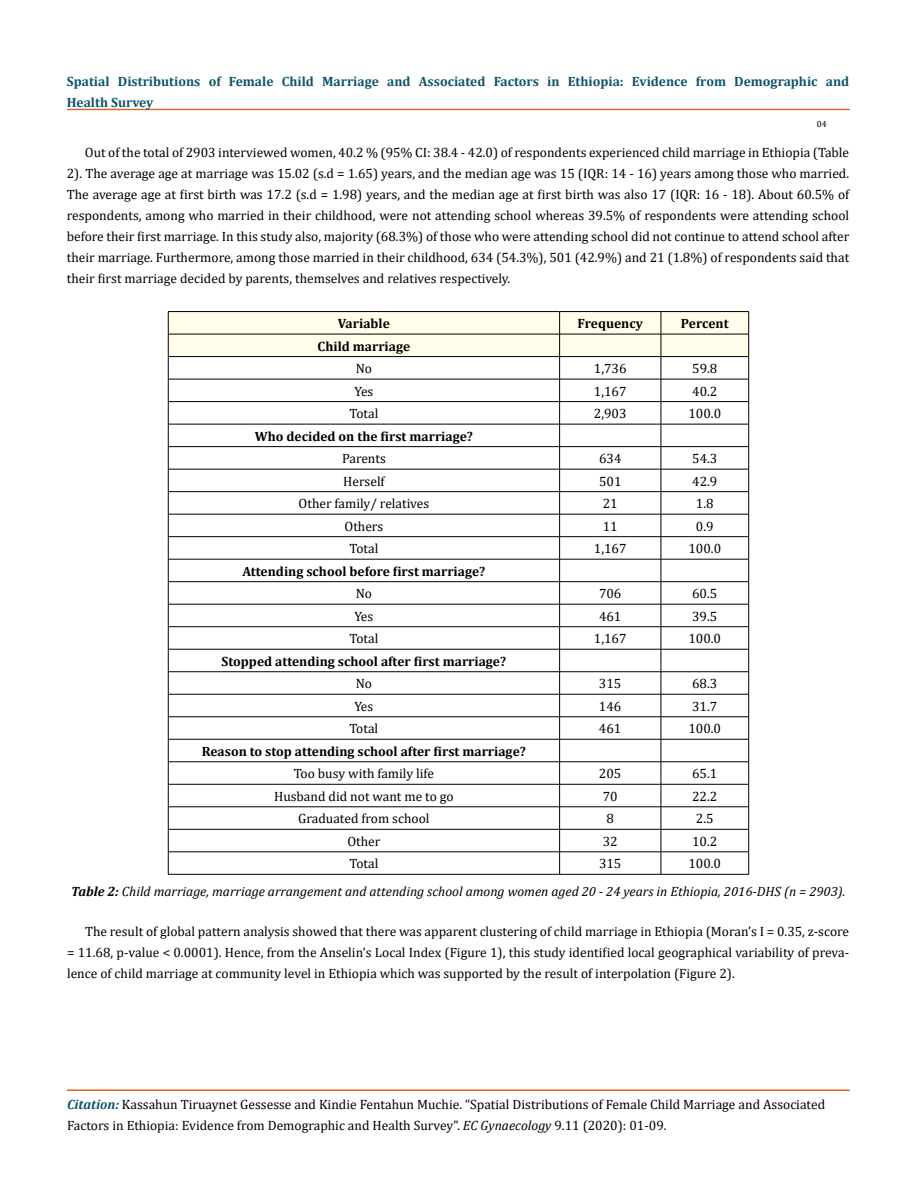
<style>
.page{position:relative;width:917px;height:1190px;background:#fff}
.page>*{position:absolute;margin:0;border:0;box-sizing:border-box;transform-origin:0 0}
.t1{font:13.5px/21px "Cambria";color:#000;text-align:justify}
.t2{font:700 13.5px "Cambria";color:#000}
.t3{font:italic 13.5px/27.2px "Cambria";color:#000}
.t4{font:700 13.5px/21px "Cambria";color:#0e546a}
.t5{font:9px "Cambria";color:#000}
.s1{font-style:normal}
.s2{font-weight:700}
.s3{font-weight:700;font-style:italic;color:#0e546a}
.s4{font-style:italic}
</style>
<div class="page">
<div style="left:67px;top:109px;width:782px;height:1px;border:1px solid #e05d1a"></div>
<div style="left:67px;top:1090px;width:782px;height:1px;border:1px solid #e05d1a"></div>
<svg style="left:168px;top:311px;width:581px;height:563px"></svg>
<hr style="left:168px;top:874px;width:391px;height:1px;background:#000">
<hr style="left:559px;top:874px;width:102px;height:1px;background:#000">
<hr style="left:661px;top:874px;width:87px;height:1px;background:#000">
<p class="t4" style="left:67px;top:71px;width:783px">Spatial Distributions of Female Child Marriage and Associated Factors in Ethiopia: Evidence from Demographic and<br>Health Survey</p>
<p class="t5" style="left:816px;top:118px;width:11px">04</p>
<p class="t1" style="left:67px;top:142px;width:783px;text-indent:18px">Out of the total of 2903 interviewed women, 40.2 % (95% CI: 38.4 - 42.0) of respondents experienced child marriage in Ethiopia (Table 2). The average age at marriage was 15.02 (s.d = 1.65) years, and the median age was 15 (IQR: 14 - 16) years among those who married.<br>The average age at first birth was 17.2 (s.d = 1.98) years, and the median age at first birth was also 17 (IQR: 16 - 18). About 60.5% of respondents, among who married in their childhood, were not attending school whereas 39.5% of respondents were attending school before their first marriage. In this study also, majority (68.3%) of those who were attending school did not continue to attend school after their marriage. Furthermore, among those married in their childhood, 634 (54.3%), 501 (42.9%) and 21 (1.8%) of respondents said that their first marriage decided by parents, themselves and relatives respectively.</p>
<p class="t2" style="left:338px;top:314px;width:53px">Variable</p>
<p class="t2" style="left:577px;top:314px;width:67px">Frequency</p>
<p class="t2" style="left:681px;top:314px;width:49px">Percent</p>
<p class="t2" style="left:317px;top:336px;width:94px">Child marriage</p>
<p class="t1" style="left:356px;top:358px;width:18px">No</p>
<p class="t1" style="left:594px;top:358px;width:34px">1,736</p>
<p class="t1" style="left:692px;top:358px;width:27px">59.8</p>
<p class="t1" style="left:354px;top:380px;width:20px">Yes</p>
<p class="t1" style="left:594px;top:380px;width:34px">1,167</p>
<p class="t1" style="left:692px;top:380px;width:27px">40.2</p>
<p class="t1" style="left:349px;top:403px;width:30px">Total</p>
<p class="t1" style="left:594px;top:403px;width:34px">2,903</p>
<p class="t1" style="left:688px;top:403px;width:34px">100.0</p>
<p class="t2" style="left:255px;top:426px;width:220px">Who decided on the first marriage?</p>
<p class="t1" style="left:342px;top:448px;width:45px">Parents</p>
<p class="t1" style="left:599px;top:448px;width:24px">634</p>
<p class="t1" style="left:692px;top:448px;width:27px">54.3</p>
<p class="t1" style="left:343px;top:470px;width:43px">Herself</p>
<p class="t1" style="left:599px;top:470px;width:24px">501</p>
<p class="t1" style="left:692px;top:470px;width:27px">42.9</p>
<p class="t1" style="left:298px;top:493px;width:132px">Other family/ relatives</p>
<p class="t1" style="left:602px;top:493px;width:16px">21</p>
<p class="t1" style="left:696px;top:493px;width:19px">1.8</p>
<p class="t1" style="left:344px;top:515px;width:40px">Others</p>
<p class="t1" style="left:602px;top:515px;width:16px">11</p>
<p class="t1" style="left:696px;top:515px;width:19px">0.9</p>
<p class="t1" style="left:349px;top:538px;width:30px">Total</p>
<p class="t1" style="left:594px;top:538px;width:34px">1,167</p>
<p class="t1" style="left:688px;top:538px;width:34px">100.0</p>
<p class="t2" style="left:242px;top:561px;width:244px">Attending school before first marriage?</p>
<p class="t1" style="left:356px;top:583px;width:18px">No</p>
<p class="t1" style="left:599px;top:583px;width:24px">706</p>
<p class="t1" style="left:692px;top:583px;width:27px">60.5</p>
<p class="t1" style="left:354px;top:605px;width:20px">Yes</p>
<p class="t1" style="left:599px;top:605px;width:24px">461</p>
<p class="t1" style="left:692px;top:605px;width:27px">39.5</p>
<p class="t1" style="left:349px;top:628px;width:30px">Total</p>
<p class="t1" style="left:594px;top:628px;width:34px">1,167</p>
<p class="t1" style="left:688px;top:628px;width:34px">100.0</p>
<p class="t2" style="left:221px;top:651px;width:286px">Stopped attending school after first marriage?</p>
<p class="t1" style="left:356px;top:673px;width:18px">No</p>
<p class="t1" style="left:599px;top:673px;width:24px">315</p>
<p class="t1" style="left:692px;top:673px;width:27px">68.3</p>
<p class="t1" style="left:354px;top:695px;width:20px">Yes</p>
<p class="t1" style="left:599px;top:695px;width:24px">146</p>
<p class="t1" style="left:692px;top:695px;width:27px">31.7</p>
<p class="t1" style="left:349px;top:718px;width:30px">Total</p>
<p class="t1" style="left:599px;top:718px;width:24px">461</p>
<p class="t1" style="left:688px;top:718px;width:34px">100.0</p>
<p class="t2" style="left:202px;top:741px;width:326px">Reason to stop attending school after first marriage?</p>
<p class="t1" style="left:294px;top:763px;width:142px">Too busy with family life</p>
<p class="t1" style="left:599px;top:763px;width:24px">205</p>
<p class="t1" style="left:692px;top:763px;width:27px">65.1</p>
<p class="t1" style="left:274px;top:785px;width:181px">Husband did not want me to go</p>
<p class="t1" style="left:602px;top:785px;width:16px">70</p>
<p class="t1" style="left:692px;top:785px;width:27px">22.2</p>
<p class="t1" style="left:298px;top:808px;width:133px">Graduated from school</p>
<p class="t1" style="left:606px;top:808px;width:9px">8</p>
<p class="t1" style="left:696px;top:808px;width:19px">2.5</p>
<p class="t1" style="left:347px;top:830px;width:35px">Other</p>
<p class="t1" style="left:602px;top:830px;width:16px">32</p>
<p class="t1" style="left:692px;top:830px;width:27px">10.2</p>
<p class="t1" style="left:349px;top:853px;width:30px">Total</p>
<p class="t1" style="left:599px;top:853px;width:24px">315</p>
<p class="t3" style="left:71px;top:849px;width:775px;text-indent:617px"><span class="s1">100.0<br></span><span class="s2">Table 2:</span> Child marriage, marriage arrangement and attending school among women aged 20 - 24 years in Ethiopia, 2016-DHS (n = 2903).</p>
<p class="t1" style="left:67px;top:920px;width:783px;text-indent:18px">The result of global pattern analysis showed that there was apparent clustering of child marriage in Ethiopia (Moran’s I = 0.35, z-score = 11.68, p-value &lt; 0.0001). Hence, from the Anselin’s Local Index (Figure 1), this study identified local geographical variability of preva&shy;lence of child marriage at community level in Ethiopia which was supported by the result of interpolation (Figure 2).</p>
<p class="t1" style="left:67px;top:1093px;width:759px"><span class="s3">Citation:</span> Kassahun Tiruaynet Gessesse and Kindie Fentahun Muchie. “Spatial Distributions of Female Child Marriage and Associated<br>Factors in Ethiopia: Evidence from Demographic and Health Survey”. <span class="s4">EC Gynaecology</span> 9.11 (2020): 01-09.</p>
</div>
